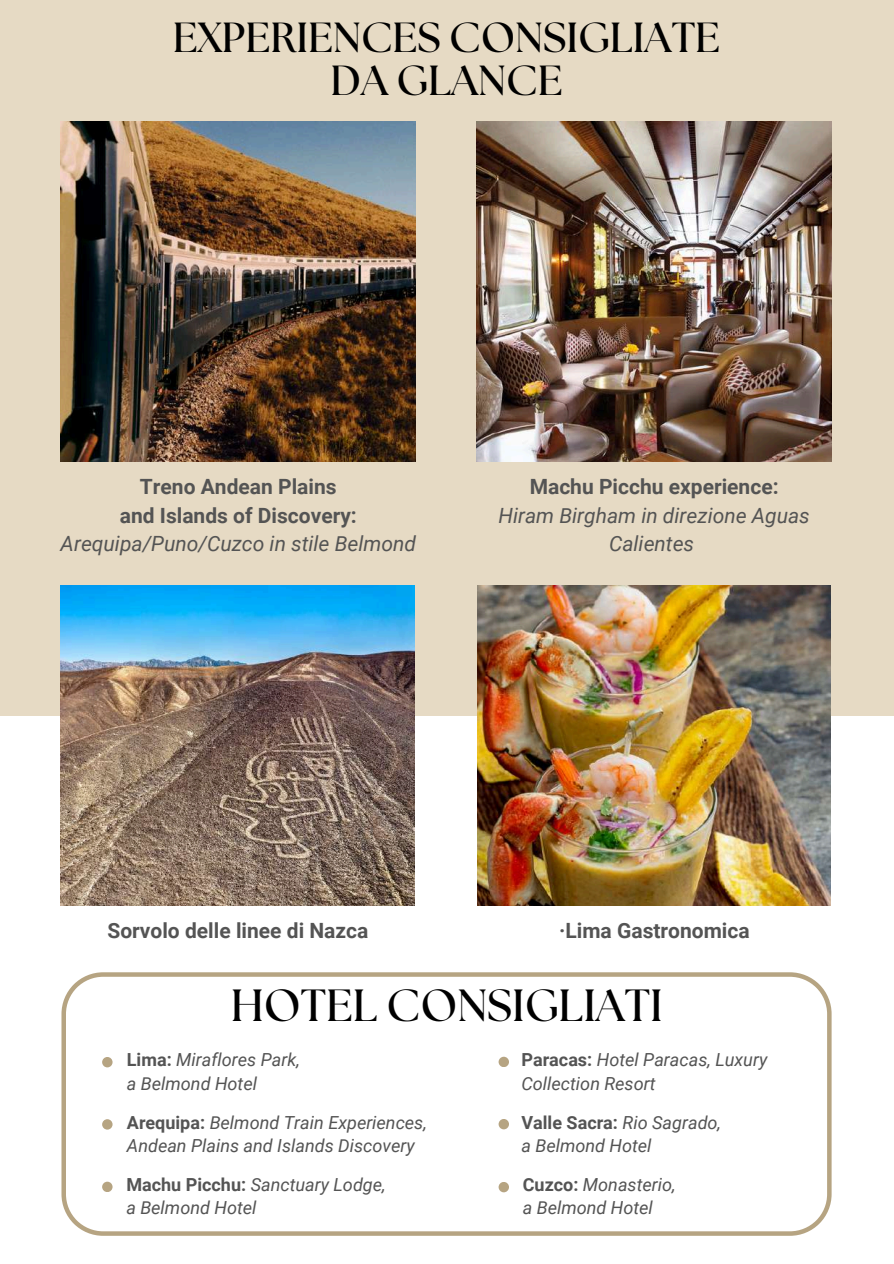
<style>
.page{position:relative;width:894px;height:1264px;background:#fff}
.page>*{position:absolute;margin:0;border:0;box-sizing:border-box;transform-origin:0 0}
.t1{font:700 45px "The Seasons";color:#000}
.t2{font:700 42px/42.8px "The Seasons";color:#000;text-align:center}
.t3{font:700 21px/28.2px "Roboto";color:#545454;text-align:center}
.t4{font:italic 21px/28.2px "Roboto";color:#545454;text-align:center}
.t5{font:italic 18px/23.7px "Roboto";color:#545454}
.s1{font-weight:700;font-style:normal}
</style>
<div class="page">
<svg style="left:61px;top:972px;width:770px;height:263px"></svg>
<div style="left:0;top:0;width:893px;height:715px;background:#e6dac4"></div>
<img style="left:476px;top:122px;width:355px;height:340px">
<img style="left:477px;top:585px;width:353px;height:320px">
<img style="left:61px;top:585px;width:353px;height:320px">
<img style="left:61px;top:122px;width:354px;height:340px">
<div style="left:102px;top:1056px;width:10px;height:11px;background:#b6a482;border-radius:50%"></div>
<div style="left:102px;top:1119px;width:10px;height:10px;background:#b6a482;border-radius:50%"></div>
<div style="left:102px;top:1181px;width:10px;height:11px;background:#b6a482;border-radius:50%"></div>
<div style="left:498px;top:1181px;width:11px;height:11px;background:#b6a482;border-radius:50%"></div>
<div style="left:498px;top:1056px;width:11px;height:11px;background:#b6a482;border-radius:50%"></div>
<div style="left:498px;top:1118px;width:11px;height:11px;background:#b6a482;border-radius:50%"></div>
<h2 class="t2" style="left:173px;top:18px;width:548px">EXPERIENCES CONSIGLIATE<br>DA GLANCE</h2>
<p class="t3" style="left:120px;top:473px;width:238px">Treno Andean Plains<br>and Islands of Discovery:</p>
<p class="t4" style="left:61px;top:529px;width:357px">Arequipa/Puno/Cuzco in stile Belmond</p>
<p class="t3" style="left:529px;top:473px;width:250px">Machu Picchu experience:</p>
<p class="t4" style="left:498px;top:501px;width:313px">Hiram Birgham in direzione Aguas<br>Calientes</p>
<p class="t3" style="left:107px;top:916px;width:262px">Sorvolo delle linee di Nazca</p>
<p class="t3" style="left:559px;top:916px;width:192px">·Lima Gastronomica</p>
<h1 class="t1" style="left:231px;top:984px;width:433px">HOTEL CONSIGLIATI</h1>
<p class="t5" style="left:127px;top:1048px;width:174px"><span class="s1">Lima:</span> Miraflores Park, a Belmond Hotel</p>
<p class="t5" style="left:127px;top:1110px;width:301px"><span class="s1">Arequipa:</span> Belmond Train Experiences,<br>Andean Plains and Islands Discovery</p>
<p class="t5" style="left:126px;top:1172px;width:261px"><span class="s1">Machu Picchu:</span> Sanctuary Lodge, a Belmond Hotel</p>
<p class="t5" style="left:522px;top:1172px;width:154px"><span class="s1">Cuzco:</span> Monasterio, a Belmond Hotel</p>
<p class="t5" style="left:521px;top:1048px;width:247px"><span class="s1">Paracas:</span> Hotel Paracas, Luxury<br>Collection Resort</p>
<p class="t5" style="left:521px;top:1110px;width:201px"><span class="s1">Valle Sacra:</span> Rio Sagrado, a Belmond Hotel</p>
</div>
